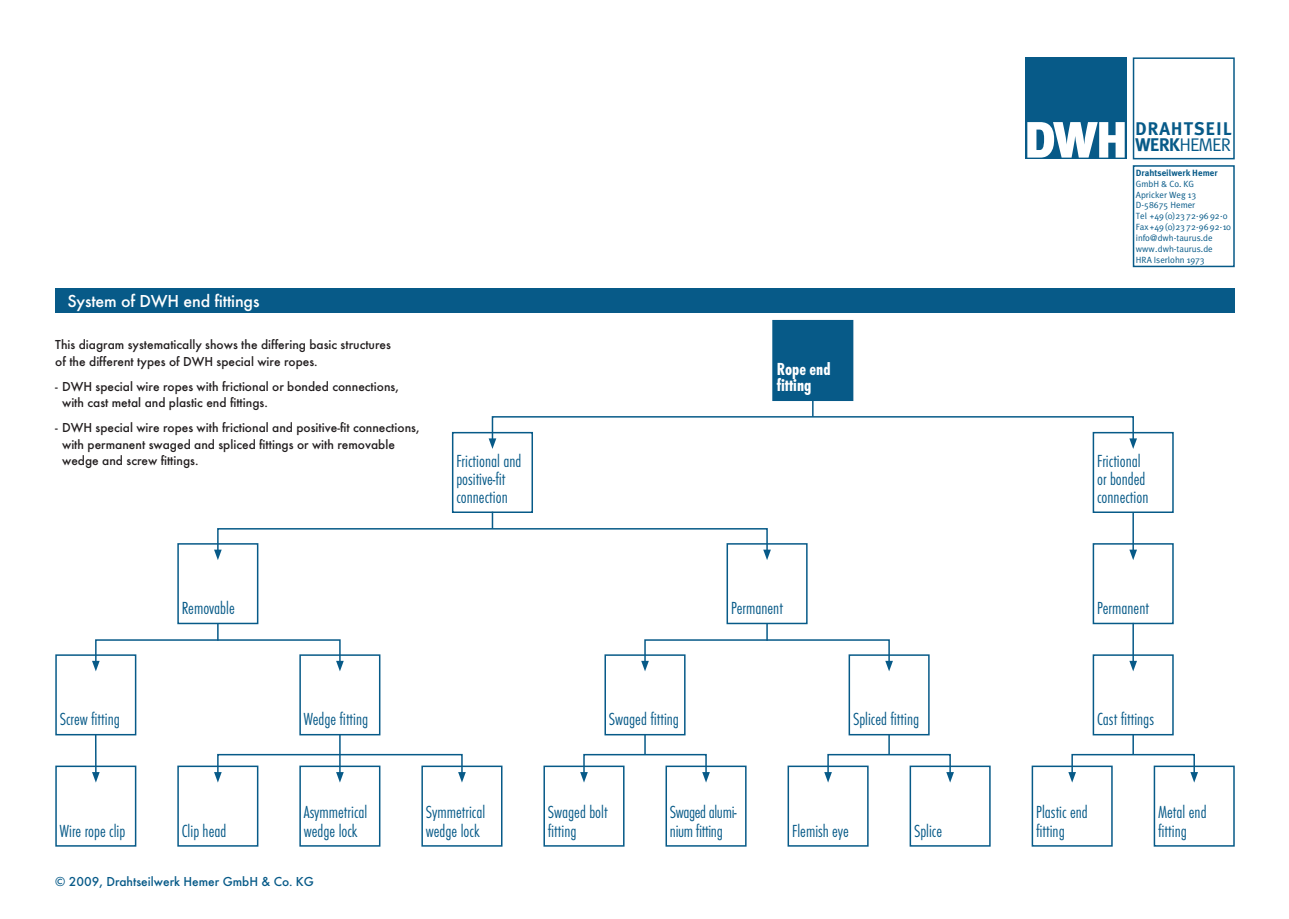
<style>
.page{position:relative;width:1289px;height:919px;background:#fff}
.page>*{position:absolute;margin:0;border:0;box-sizing:border-box;transform-origin:0 0}
.t1{font:900 50.85px "Meta Plus";color:#fff}
.t2{font:700 18.3px "Meta Plus";letter-spacing:.045em;color:#075a88}
.t3{font:18.3px "Meta Plus Normal";letter-spacing:-.05em;color:#075a88}
.t4{font:300 condensed 18.15px/18.1px "Futura T";color:#075a88}
.t5{font:300 condensed 18.15px/18.1px "Futura T";letter-spacing:-.02em;color:#075a88}
.t6{font:700 condensed 18.15px/16.5px "Futura T";color:#fff}
.t7{font:500 18px "Futura T";letter-spacing:-.01em;color:#fff}
.t8{font:500 13.5px/16.5px "Futura T";color:#231f20}
.t9{font:500 13.5px "Futura T";color:#075a88}
.t10{font:9px/10.8px "Meta Plus Normal";color:#075a88}
.t11{font:700 9px "Meta Plus";color:#075a88}
.s1{font-family:"Meta Plus";font-weight:700}
</style>
<div class="page">
<div style="left:1025px;top:57px;width:101px;height:102px;background:#075a88"></div>
<div style="left:1132px;top:57px;width:102px;height:102px;border:2px solid #075a88"></div>
<div style="left:1132px;top:165px;width:102px;height:102px;border:2px solid #075a88"></div>
<div style="left:55px;top:288px;width:1179px;height:25px;background:#075a88"></div>
<svg style="left:812px;top:401px;width:1px;height:15px"></svg>
<svg style="left:491px;top:513px;width:2px;height:15px"></svg>
<hr style="left:217px;top:614px;width:2px;height:26px;background:#075a88">
<svg style="left:766px;top:624px;width:1px;height:15px"></svg>
<svg style="left:1132px;top:735px;width:1px;height:18px"></svg>
<svg style="left:888px;top:735px;width:1px;height:18px"></svg>
<svg style="left:644px;top:735px;width:1px;height:18px"></svg>
<hr style="left:339px;top:727px;width:2px;height:47px;background:#075a88">
<svg style="left:337px;top:775px;width:6px;height:7px"></svg>
<hr style="left:95px;top:727px;width:2px;height:47px;background:#075a88">
<svg style="left:92px;top:772px;width:8px;height:10px"></svg>
<div style="left:55px;top:765px;width:81px;height:81px;border:2px solid #075a88"></div>
<div style="left:177px;top:765px;width:81px;height:81px;border:2px solid #075a88"></div>
<div style="left:421px;top:765px;width:81px;height:81px;border:2px solid #075a88"></div>
<div style="left:543px;top:765px;width:81px;height:81px;border:2px solid #075a88"></div>
<div style="left:665px;top:765px;width:81px;height:81px;border:2px solid #075a88"></div>
<div style="left:787px;top:765px;width:81px;height:81px;border:2px solid #075a88"></div>
<div style="left:909px;top:765px;width:81px;height:81px;border:2px solid #075a88"></div>
<div style="left:1031px;top:765px;width:81px;height:81px;border:2px solid #075a88"></div>
<div style="left:1153px;top:765px;width:81px;height:81px;border:2px solid #075a88"></div>
<div style="left:1092px;top:654px;width:81px;height:81px;border:2px solid #075a88"></div>
<div style="left:1092px;top:543px;width:81px;height:81px;border:2px solid #075a88"></div>
<div style="left:773px;top:320px;width:79px;height:80px;background:#075a88"></div>
<div style="left:772px;top:320px;width:81px;height:81px;border:2px solid #075a88"></div>
<div style="left:56px;top:655px;width:80px;height:79px;background:#fff"></div>
<div style="left:55px;top:654px;width:81px;height:81px;border:2px solid #075a88"></div>
<div style="left:299px;top:765px;width:81px;height:81px;border:2px solid #075a88"></div>
<div style="left:300px;top:655px;width:80px;height:79px;background:#fff"></div>
<div style="left:299px;top:654px;width:81px;height:81px;border:2px solid #075a88"></div>
<div style="left:178px;top:544px;width:80px;height:79px;background:#fff"></div>
<div style="left:177px;top:543px;width:81px;height:81px;border:2px solid #075a88"></div>
<div style="left:726px;top:543px;width:81px;height:81px;border:2px solid #075a88"></div>
<div style="left:452px;top:432px;width:81px;height:81px;border:2px solid #075a88"></div>
<div style="left:1092px;top:432px;width:81px;height:81px;border:2px solid #075a88"></div>
<div style="left:491px;top:416px;width:642px;height:25px;border:2px solid #075a88"></div>
<svg style="left:488px;top:438px;width:8px;height:11px"></svg>
<svg style="left:1129px;top:438px;width:7px;height:11px"></svg>
<div style="left:217px;top:528px;width:550px;height:24px;border:2px solid #075a88"></div>
<svg style="left:214px;top:549px;width:8px;height:11px"></svg>
<svg style="left:763px;top:549px;width:8px;height:11px"></svg>
<div style="left:95px;top:639px;width:246px;height:25px;border:2px solid #075a88"></div>
<svg style="left:92px;top:660px;width:8px;height:11px"></svg>
<svg style="left:336px;top:660px;width:8px;height:11px"></svg>
<div style="left:217px;top:753px;width:245px;height:22px;border:2px solid #075a88"></div>
<svg style="left:214px;top:772px;width:8px;height:10px"></svg>
<svg style="left:458px;top:772px;width:8px;height:10px"></svg>
<div style="left:583px;top:753px;width:123px;height:22px;border:2px solid #075a88"></div>
<svg style="left:580px;top:772px;width:8px;height:10px"></svg>
<svg style="left:702px;top:772px;width:8px;height:10px"></svg>
<div style="left:827px;top:753px;width:123px;height:22px;border:2px solid #075a88"></div>
<svg style="left:824px;top:772px;width:8px;height:10px"></svg>
<svg style="left:946px;top:772px;width:7px;height:10px"></svg>
<div style="left:1071px;top:753px;width:123px;height:22px;border:2px solid #075a88"></div>
<svg style="left:1068px;top:772px;width:7px;height:10px"></svg>
<svg style="left:1190px;top:772px;width:7px;height:10px"></svg>
<div style="left:604px;top:654px;width:81px;height:81px;border:2px solid #075a88"></div>
<div style="left:848px;top:654px;width:81px;height:81px;border:2px solid #075a88"></div>
<div style="left:644px;top:639px;width:245px;height:25px;border:2px solid #075a88"></div>
<svg style="left:641px;top:660px;width:8px;height:11px"></svg>
<svg style="left:885px;top:660px;width:7px;height:11px"></svg>
<hr style="left:1132px;top:512px;width:1px;height:40px;background:#075a88">
<svg style="left:1129px;top:549px;width:7px;height:11px"></svg>
<hr style="left:1132px;top:622px;width:1px;height:41px;background:#075a88">
<svg style="left:1129px;top:660px;width:7px;height:11px"></svg>
<h3 class="t7" style="left:67px;top:290px;width:193px">System of DWH end fittings</h3>
<p class="t8" style="left:55px;top:336px;width:337px">This diagram systematically shows the differing basic structures of the different types of DWH special wire ropes.</p>
<p class="t8" style="left:62px;top:377px;width:338px;text-indent:-7px">- DWH special wire ropes with frictional or bonded connections, with cast metal and plastic end fittings.</p>
<p class="t8" style="left:62px;top:419px;width:359px;text-indent:-7px">- DWH special wire ropes with frictional and positive-fit connections, with permanent swaged and spliced fittings or with removable wedge and screw fittings.</p>
<h3 class="t6" style="left:776px;top:360px;width:55px">Rope end fitting</h3>
<h1 class="t1" style="left:1023px;top:110px;width:107px">DWH</h1>
<h2 class="t2" style="left:1135px;top:118px;width:98px">DRAHTSEIL</h2>
<h2 class="t3" style="left:1135px;top:134px;width:98px"><span class="s1">WERK</span>HEMER</h2>
<p class="t11" style="left:1135px;top:167px;width:83px">Drahtseilwerk Hemer</p>
<p class="t10" style="left:1135px;top:178px;width:97px">GmbH &amp; Co. KG<br>Apricker Weg 13<br>D-58675 Hemer<br>Tel +49(0)23 72·96 92·0<br>Fax +49(0)23 72·96 92·10 info@dwh-taurus.de www.dwh-taurus.de<br>HRA Iserlohn 1973</p>
<h3 class="t4" style="left:456px;top:451px;width:66px">Frictional and positive-fit connection</h3>
<h3 class="t4" style="left:1097px;top:451px;width:53px">Frictional or bonded connection</h3>
<h3 class="t4" style="left:60px;top:710px;width:62px">Screw fitting</h3>
<h3 class="t4" style="left:182px;top:598px;width:54px">Removable</h3>
<h3 class="t4" style="left:731px;top:598px;width:53px">Permanent</h3>
<h3 class="t4" style="left:304px;top:710px;width:66px">Wedge fitting</h3>
<h3 class="t4" style="left:609px;top:710px;width:72px">Swaged fitting</h3>
<h3 class="t4" style="left:853px;top:710px;width:68px">Spliced fitting</h3>
<h3 class="t4" style="left:60px;top:821px;width:67px">Wire rope clip</h3>
<h3 class="t4" style="left:182px;top:821px;width:46px">Clip head</h3>
<h3 class="t4" style="left:304px;top:803px;width:65px">Asymmetrical wedge lock</h3>
<p class="t9" style="left:55px;top:873px;width:260px">© 2009, Drahtseilwerk Hemer GmbH &amp; Co. KG</p>
<h3 class="t4" style="left:426px;top:803px;width:61px">Symmetrical wedge lock</h3>
<h3 class="t4" style="left:548px;top:803px;width:61px">Swaged bolt fitting</h3>
<h3 class="t5" style="left:670px;top:803px;width:68px">Swaged alumi&shy;nium fitting</h3>
<h3 class="t4" style="left:792px;top:821px;width:58px">Flemish eye</h3>
<h3 class="t4" style="left:914px;top:821px;width:30px">Splice</h3>
<h3 class="t4" style="left:1097px;top:598px;width:53px">Permanent</h3>
<h3 class="t4" style="left:1097px;top:710px;width:58px">Cast fittings</h3>
<h3 class="t4" style="left:1036px;top:803px;width:53px">Plastic end fitting</h3>
<h3 class="t4" style="left:1158px;top:803px;width:50px">Metal end fitting</h3>
</div>
